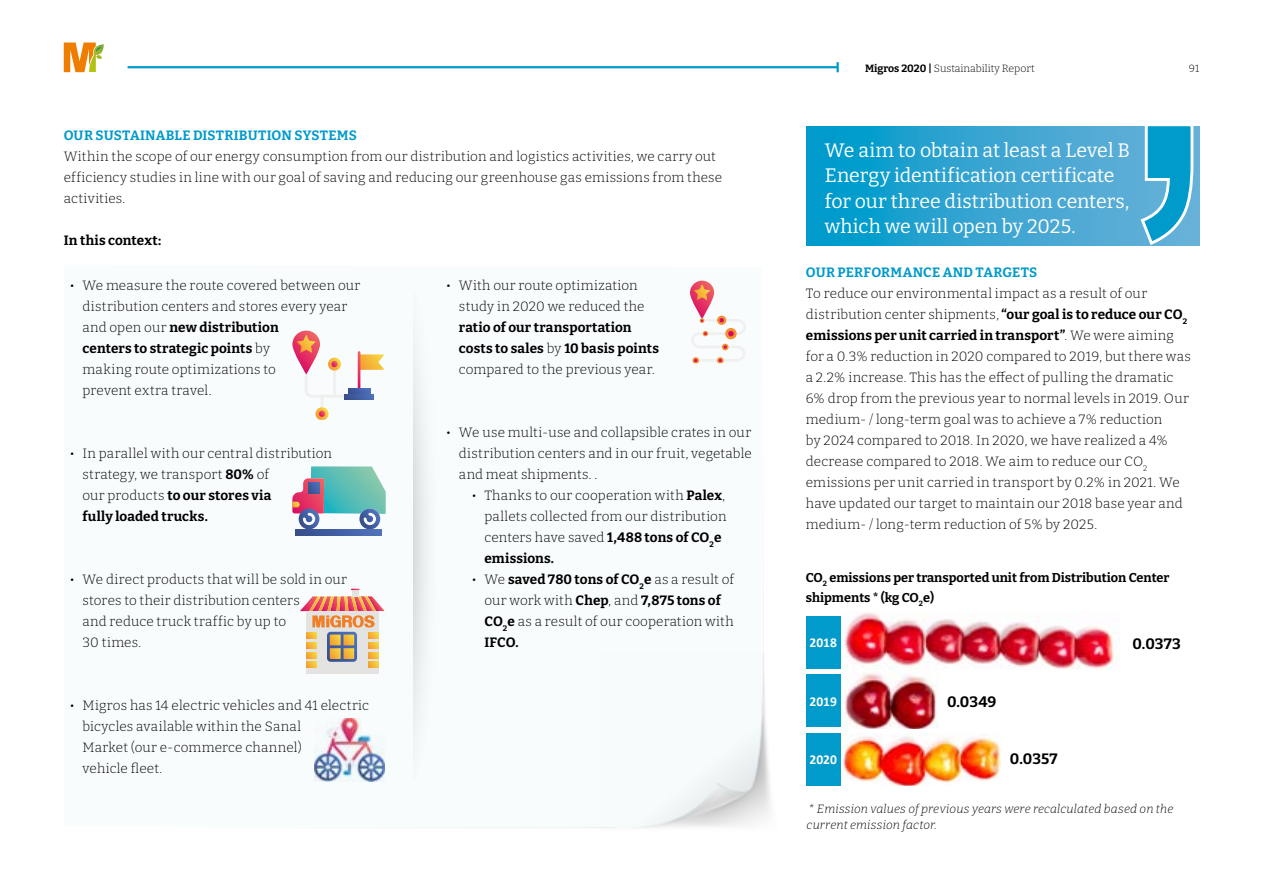
<style>
.page{position:relative;width:1263px;height:893px;background:#fff}
.page>*{position:absolute;margin:0;border:0;box-sizing:border-box;transform-origin:0 0}
.t1{font:19.5px/25.5px "Bitter";letter-spacing:-.005em;color:#fff}
.t2{font:700 15px "Bitter";letter-spacing:.005em;color:#000}
.t3{font:300 13.5px/21px "Bitter";letter-spacing:.01em;color:#000}
.t4{font:700 13.5px/21px "Bitter";letter-spacing:.01em;color:#000}
.t5{font:700 13.5px "Bitter";letter-spacing:.01em;color:#009acb}
.t6{font:700 13.5px "Calibri";color:#fff}
.t7{font:700 12.75px/19.5px "Bitter";color:#000}
.t8{font:italic 300 12px/16.5px "Bitter";letter-spacing:.015em;color:#000}
.t9{font:300 10.5px "Bitter";color:#000}
.s1{font-weight:700}
.s2{font-weight:300}
</style>
<div class="page">
<hr style="left:128px;top:66px;width:710px;height:2px;background:#009acb">
<svg style="left:836px;top:62px;width:3px;height:10px"></svg>
<svg style="left:64px;top:43px;width:40px;height:29px"></svg>
<svg style="left:806px;top:126px;width:393px;height:119px;background:#2fa3d0"></svg>
<svg style="left:1139px;top:126px;width:56px;height:120px;background:#41add5"></svg>
<svg style="left:296px;top:529px;width:85px;height:7px"></svg>
<svg style="left:292px;top:466px;width:94px;height:63px"></svg>
<div style="left:306px;top:611px;width:73px;height:63px;background:#e3e3e2"></div>
<div style="left:352px;top:590px;width:7px;height:6px;background:#e3e3e2"></div>
<svg style="left:300px;top:596px;width:84px;height:72px"></svg>
<img style="left:314px;top:718px;width:71px;height:64px">
<img style="left:630px;top:682px;width:140px;height:146px">
<hr style="left:64px;top:827px;width:552px;height:2px;background:#000">
<hr style="left:762px;top:287px;width:2px;height:407px;background:#000">
<hr style="left:320px;top:395px;width:4px;height:16px;background:#f0f0f0;border-radius:2px">
<svg style="left:292px;top:331px;width:28px;height:43px"></svg>
<svg style="left:360px;top:354px;width:24px;height:16px"></svg>
<svg style="left:358px;top:351px;width:2px;height:39px"></svg>
<svg style="left:348px;top:389px;width:22px;height:5px"></svg>
<svg style="left:345px;top:394px;width:28px;height:5px"></svg>
<svg style="left:297px;top:335px;width:51px;height:63px"></svg>
<svg style="left:316px;top:407px;width:13px;height:13px"></svg>
<svg style="left:690px;top:281px;width:24px;height:38px"></svg>
<svg style="left:694px;top:285px;width:16px;height:15px"></svg>
<svg style="left:691px;top:316px;width:55px;height:47px"></svg>
<svg style="left:414px;top:305px;width:19px;height:474px"></svg>
<img style="left:838px;top:611px;width:281px;height:58px">
<img style="left:835px;top:734px;width:166px;height:52px">
<img style="left:838px;top:673px;width:100px;height:56px">
<div style="left:806px;top:616px;width:35px;height:52px;background:#009acb"></div>
<div style="left:806px;top:675px;width:35px;height:52px;background:#009acb"></div>
<div style="left:806px;top:733px;width:35px;height:52px;background:#009acb"></div>
<p class="t5" style="left:64px;top:127px;width:294px">OUR SUSTAINABLE DISTRIBUTION SYSTEMS</p>
<p class="t3" style="left:64px;top:146px;width:660px">Within the scope of our energy consumption from our distribution and logistics activities, we carry out efficiency studies in line with our goal of saving and reducing our greenhouse gas emissions from these activities.</p>
<p class="t4" style="left:64px;top:230px;width:99px">In this context:</p>
<p class="t3" style="left:82px;top:275px;width:279px;text-indent:-13px">• We measure the route covered between our distribution centers and stores every year and open our <span class="s1">new distribution<br>centers to strategic points</span> by<br>making route optimizations to<br>prevent extra travel.</p>
<p class="t3" style="left:82px;top:443px;width:251px;text-indent:-13px">• In parallel with our central distribution strategy, we transport <span class="s1">80%</span> of<br>our products <span class="s1">to our stores via<br>fully loaded trucks.</span></p>
<p class="t3" style="left:82px;top:569px;width:266px;text-indent:-13px">• We direct products that will be sold in our stores to their distribution centers<br>and reduce truck traffic by up to<br>30 times.</p>
<p class="t3" style="left:82px;top:695px;width:288px;text-indent:-13px">• Migros has 14 electric vehicles and 41 electric bicycles available within the Sanal<br>Market (our e-commerce channel)<br>vehicle fleet.</p>
<p class="t3" style="left:459px;top:275px;width:187px;text-indent:-13px">• With our route optimization study in 2020 we reduced the</p>
<p class="t4" style="left:459px;top:317px;width:202px">ratio of our transportation costs to sales <span class="s2">by</span> 10 basis points <span class="s2">compared to the previous year.</span></p>
<p class="t3" style="left:459px;top:422px;width:294px;text-align:justify;text-indent:-13px">• We use multi-use and collapsible crates in our distribution centers and in our fruit, vegetable and meat shipments. .</p>
<p class="t3" style="left:484px;top:485px;width:244px;text-indent:-13px">• Thanks to our cooperation with <span class="s1">Palex</span>, pallets collected from our distribution centers have saved <span class="s1">1,488 tons of CO</span><sub>2</sub><span class="s1">e emissions.</span></p>
<p class="t3" style="left:484px;top:569px;width:251px;text-indent:-13px">• We <span class="s1">saved 780 tons of CO</span><sub>2</sub><span class="s1">e</span> as a result of our work with <span class="s1">Chep</span>, and <span class="s1">7,875 tons of<br>CO</span><sub>2</sub><span class="s1">e</span> as a result of our cooperation with<br><span class="s1">IFCO.</span></p>
<p class="t9" style="left:865px;top:62px;width:171px"><span class="s1">Migros 2020 |</span> Sustainability Report</p>
<p class="t9" style="left:1189px;top:62px;width:12px">91</p>
<h1 class="t1" style="left:825px;top:137px;width:307px">We aim to obtain at least a Level B<br>Energy identification certificate for our three distribution centers, which we will open by 2025.</h1>
<p class="t5" style="left:806px;top:264px;width:233px">OUR PERFORMANCE AND TARGETS</p>
<p class="t3" style="left:806px;top:283px;width:387px">To reduce our environmental impact as a result of our distribution center shipments, <span class="s1">“our goal is to reduce our CO</span><sub>2 </sub><span class="s1">emissions per unit carried in transport”</span>. We were aiming for a 0.3% reduction in 2020 compared to 2019, but there was a 2.2% increase. This has the effect of pulling the dramatic 6% drop from the previous year to normal levels in 2019. Our medium- / long-term goal was to achieve a 7% reduction<br>by 2024 compared to 2018. In 2020, we have realized a 4% decrease compared to 2018. We aim to reduce our CO<sub>2 </sub>emissions per unit carried in transport by 0.2% in 2021. We have updated our target to maintain our 2018 base year and medium- / long-term reduction of 5% by 2025.</p>
<p class="t7" style="left:806px;top:568px;width:365px">CO<sub>2</sub> emissions per transported unit from Distribution Center shipments * (kg CO<sub>2</sub>e)</p>
<p class="t6" style="left:810px;top:634px;width:29px">2018</p>
<p class="t2" style="left:1132px;top:634px;width:50px">0.0373</p>
<p class="t6" style="left:810px;top:693px;width:29px">2019</p>
<p class="t2" style="left:947px;top:692px;width:51px">0.0349</p>
<p class="t6" style="left:810px;top:751px;width:29px">2020</p>
<p class="t2" style="left:1010px;top:749px;width:49px">0.0357</p>
<p class="t8" style="left:806px;top:800px;width:368px">* Emission values of previous years were recalculated based on the current emission factor.</p>
</div>
